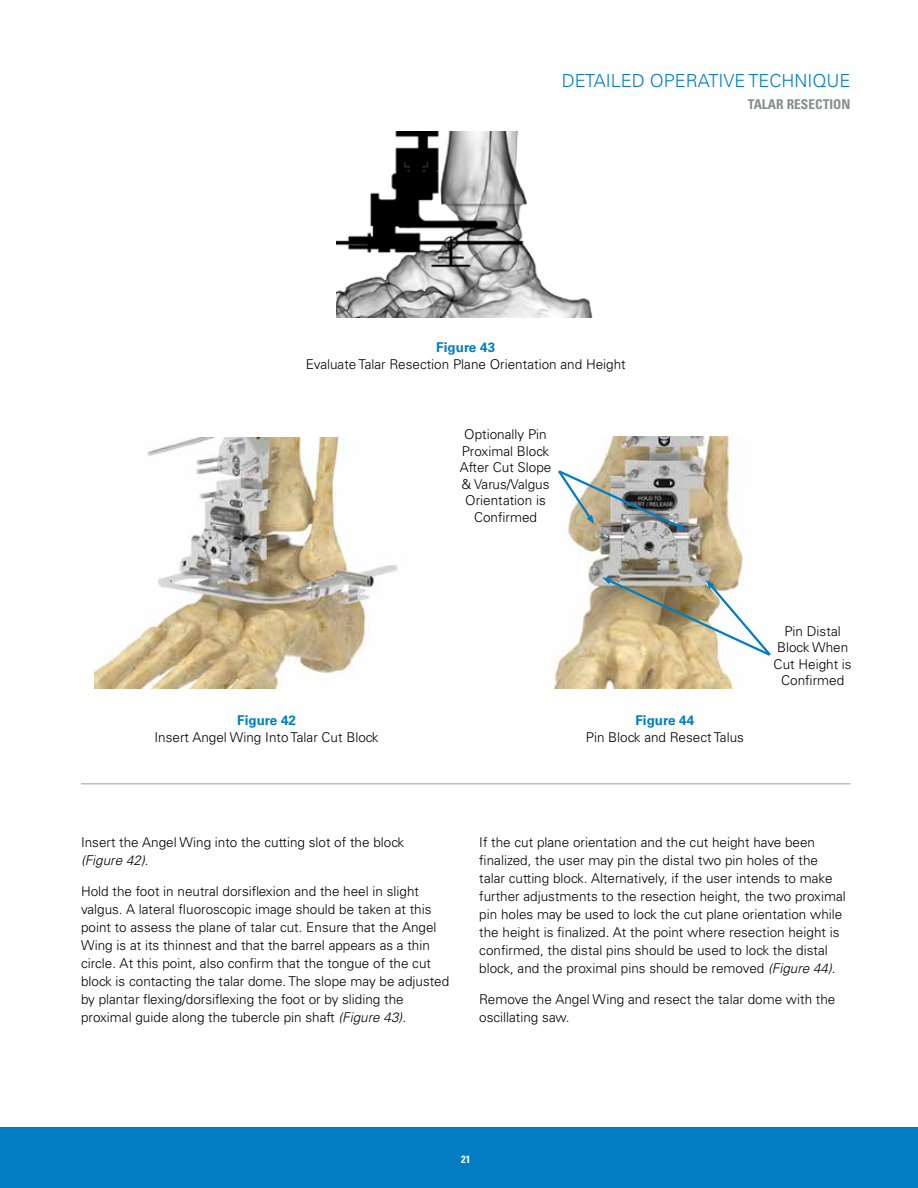
<style>
.page{position:relative;width:918px;height:1188px;background:#fff}
.page>*{position:absolute;margin:0;border:0;box-sizing:border-box;transform-origin:0 0}
.t1{font:300 18px "Univers LT Std";color:#007dc3}
.t2{font:300 13.5px/18px "Univers LT Std";color:#000}
.t3{font:700 13.5px "Univers LT Std";color:#007dc3}
.t4{font:700 condensed 13.5px "Univers LT Std";color:#8a8c8e}
.t5{font:700 condensed 10.5px "Univers LT Std";color:#fff}
.s1{font-style:italic}
</style>
<div class="page">
<div style="left:0;top:1127px;width:918px;height:61px;background:#007dc3"></div>
<hr style="left:81px;top:783px;width:769px;height:1px;background:#bcbec0">
<img style="left:337px;top:131px;width:256px;height:187px">
<img style="left:94px;top:438px;width:304px;height:250px">
<img style="left:553px;top:437px;width:191px;height:251px">
<svg style="left:602px;top:578px;width:169px;height:80px"></svg>
<svg style="left:556px;top:468px;width:131px;height:62px"></svg>
<h1 class="t1" style="left:562px;top:70px;width:290px">DETAILED OPERATIVE TECHNIQUE</h1>
<p class="t4" style="left:748px;top:95px;width:104px">TALAR RESECTION</p>
<p class="t3" style="left:436px;top:339px;width:60px">Figure 43</p>
<p class="t2" style="left:306px;top:355px;width:322px">Evaluate Talar Resection Plane Orientation and Height</p>
<p class="t2" style="left:460px;top:426px;width:93px;line-height:16.5px;text-align:center">Optionally Pin<br>Proximal Block<br>After Cut Slope &amp; Varus/Valgus<br>Orientation is<br>Confirmed</p>
<p class="t3" style="left:237px;top:713px;width:60px">Figure 42</p>
<p class="t2" style="left:155px;top:728px;width:226px">Insert Angel Wing Into Talar Cut Block</p>
<p class="t3" style="left:635px;top:713px;width:60px">Figure 44</p>
<p class="t2" style="left:586px;top:728px;width:160px">Pin Block and Resect Talus</p>
<p class="t2" style="left:774px;top:623px;width:80px;line-height:16.5px;text-align:center">Pin Distal<br>Block When<br>Cut Height is<br>Confirmed</p>
<p class="t2" style="left:81px;top:833px;width:325px">Insert the Angel Wing into the cutting slot of the block <span class="s1">(Figure 42)</span>.</p>
<p class="t2" style="left:81px;top:882px;width:370px">Hold the foot in neutral dorsiflexion and the heel in slight valgus. A lateral fluoroscopic image should be taken at this point to assess the plane of talar cut. Ensure that the Angel Wing is at its thinnest and that the barrel appears as a thin circle. At this point, also confirm that the tongue of the cut block is contacting the talar dome. The slope may be adjusted by plantar flexing/dorsiflexing the foot or by sliding the proximal guide along the tubercle pin shaft <span class="s1">(Figure 43)</span>.</p>
<p class="t2" style="left:479px;top:833px;width:368px">If the cut plane orientation and the cut height have been finalized, the user may pin the distal two pin holes of the talar cutting block. Alternatively, if the user intends to make further adjustments to the resection height, the two proximal pin holes may be used to lock the cut plane orientation while the height is finalized. At the point where resection height is confirmed, the distal pins should be used to lock the distal block, and the proximal pins should be removed <span class="s1">(Figure 44)</span>.</p>
<p class="t2" style="left:479px;top:990px;width:358px">Remove the Angel Wing and resect the talar dome with the oscillating saw.</p>
<p class="t5" style="left:461px;top:1153px;width:11px">21</p>
</div>
